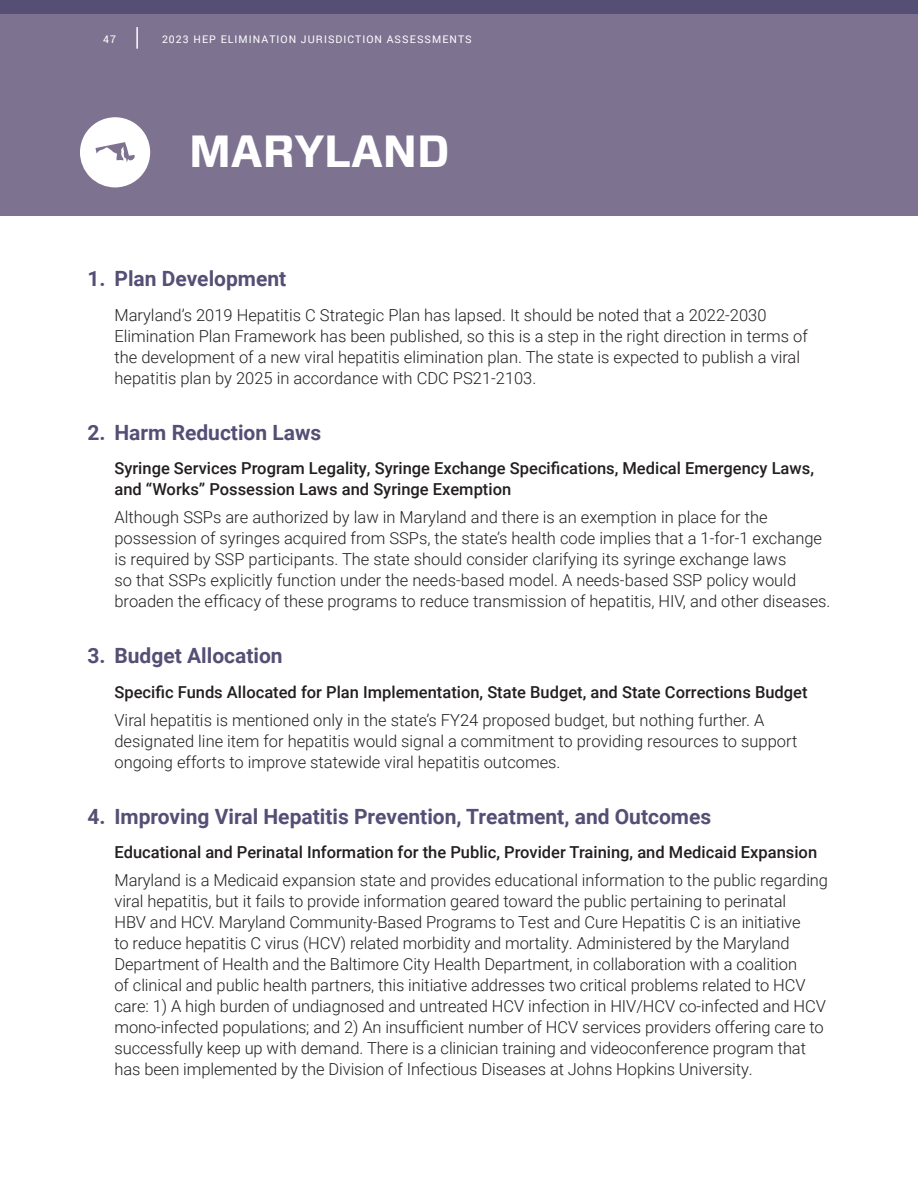
<style>
.page{position:relative;width:918px;height:1188px;background:#fff}
.page>*{position:absolute;margin:0;border:0;box-sizing:border-box;transform-origin:0 0}
.t1{font:700 45px "Forza";color:#fff}
.t2{font:700 21px "Roboto";color:#564f75}
.t3{font:300 16.5px/21px "Roboto";color:#231f20}
.t4{font:500 16.5px/21px "Roboto";color:#231f20}
.t5{font:10.5px "Roboto";letter-spacing:.1em;color:#fff}
</style>
<div class="page">
<div style="left:0;top:0;width:918px;height:216px;background:#7e7291"></div>
<div style="left:0;top:0;width:918px;height:14px;background:#564f75"></div>
<svg style="left:80px;top:117px;width:70px;height:70px"></svg>
<hr style="left:136px;top:27px;width:2px;height:22px;background:#fff">
<p class="t5" style="left:103px;top:31px;width:14px">47</p>
<p class="t5" style="left:162px;top:31px;width:311px">2023 HEP ELIMINATION JURISDICTION ASSESSMENTS</p>
<h2 class="t1" style="left:189px;top:121px;width:262px">MARYLAND</h2>
<p class="t2" style="left:87px;top:264px;width:200px">1. Plan Development</p>
<p class="t3" style="left:114px;top:304px;width:695px">Maryland’s 2019 Hepatitis C Strategic Plan has lapsed. It should be noted that a 2022-2030<br>Elimination Plan Framework has been published, so this is a step in the right direction in terms of the development of a new viral hepatitis elimination plan. The state is expected to publish a viral hepatitis plan by 2025 in accordance with CDC PS21-2103.</p>
<p class="t2" style="left:87px;top:418px;width:235px">2. Harm Reduction Laws</p>
<p class="t4" style="left:114px;top:457px;width:701px">Syringe Services Program Legality, Syringe Exchange Specifications, Medical Emergency Laws, and “Works” Possession Laws and Syringe Exemption</p>
<p class="t3" style="left:114px;top:506px;width:718px">Although SSPs are authorized by law in Maryland and there is an exemption in place for the possession of syringes acquired from SSPs, the state’s health code implies that a 1-for-1 exchange is required by SSP participants. The state should consider clarifying its syringe exchange laws<br>so that SSPs explicitly function under the needs-based model. A needs-based SSP policy would broaden the efficacy of these programs to reduce transmission of hepatitis, HIV, and other diseases.</p>
<p class="t2" style="left:87px;top:641px;width:197px">3. Budget Allocation</p>
<p class="t4" style="left:114px;top:681px;width:695px">Specific Funds Allocated for Plan Implementation, State Budget, and State Corrections Budget</p>
<p class="t3" style="left:114px;top:709px;width:684px">Viral hepatitis is mentioned only in the state’s FY24 proposed budget, but nothing further. A designated line item for hepatitis would signal a commitment to providing resources to support ongoing efforts to improve statewide viral hepatitis outcomes.</p>
<p class="t2" style="left:87px;top:802px;width:625px">4. Improving Viral Hepatitis Prevention, Treatment, and Outcomes</p>
<p class="t4" style="left:114px;top:841px;width:704px">Educational and Perinatal Information for the Public, Provider Training, and Medicaid Expansion</p>
<p class="t3" style="left:114px;top:869px;width:715px">Maryland is a Medicaid expansion state and provides educational information to the public regarding viral hepatitis, but it fails to provide information geared toward the public pertaining to perinatal<br>HBV and HCV. Maryland Community-Based Programs to Test and Cure Hepatitis C is an initiative<br>to reduce hepatitis C virus (HCV) related morbidity and mortality. Administered by the Maryland Department of Health and the Baltimore City Health Department, in collaboration with a coalition<br>of clinical and public health partners, this initiative addresses two critical problems related to HCV care: 1) A high burden of undiagnosed and untreated HCV infection in HIV/HCV co-infected and HCV mono-infected populations; and 2) An insufficient number of HCV services providers offering care to successfully keep up with demand. There is a clinician training and videoconference program that has been implemented by the Division of Infectious Diseases at Johns Hopkins University.</p>
</div>
